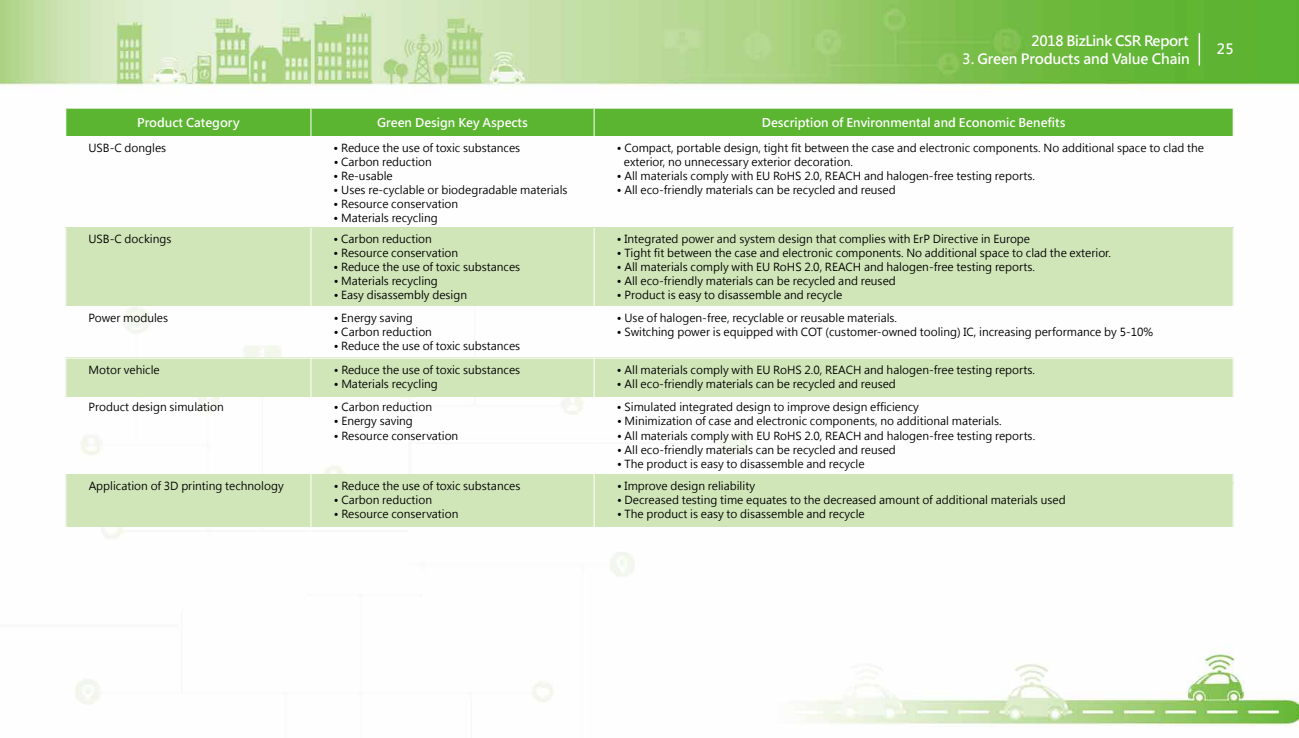
<style>
.page{position:relative;width:1299px;height:738px;background:#fff}
.page>*{position:absolute;margin:0;border:0;box-sizing:border-box;transform-origin:0 0}
.t1{font:700 14px "Microsoft Jheng Hei";letter-spacing:-.01em;color:#fff}
.t2{font:700 12px "Microsoft Jheng Hei";color:#fff}
.t3{font:11px/14px "Microsoft Jheng Hei";color:#000}
</style>
<div class="page">
<img style="left:0;top:0;width:1298px;height:727px">
<div style="left:594px;top:357px;width:639px;height:39px;background:#d0e6b9"></div>
<div style="left:311px;top:357px;width:283px;height:39px;background:#d0e6b9"></div>
<div style="left:66px;top:357px;width:245px;height:39px;background:#d0e6b9"></div>
<div style="left:594px;top:473px;width:639px;height:53px;background:#d0e6b9"></div>
<div style="left:311px;top:473px;width:283px;height:53px;background:#d0e6b9"></div>
<div style="left:66px;top:473px;width:245px;height:53px;background:#d0e6b9"></div>
<div style="left:594px;top:227px;width:639px;height:78px;background:#d0e6b9"></div>
<div style="left:311px;top:227px;width:283px;height:78px;background:#d0e6b9"></div>
<div style="left:66px;top:227px;width:245px;height:78px;background:#d0e6b9"></div>
<hr style="left:65px;top:137px;width:1px;height:90px;background:#fff">
<hr style="left:310px;top:137px;width:1px;height:90px;background:#fff">
<hr style="left:593px;top:137px;width:1px;height:90px;background:#fff">
<hr style="left:1232px;top:137px;width:1px;height:90px;background:#fff">
<hr style="left:65px;top:228px;width:1px;height:89px;background:#fff">
<hr style="left:310px;top:228px;width:1px;height:89px;background:#fff">
<hr style="left:593px;top:228px;width:1px;height:89px;background:#fff">
<hr style="left:1232px;top:228px;width:1px;height:89px;background:#fff">
<hr style="left:1232px;top:318px;width:1px;height:90px;background:#fff">
<hr style="left:65px;top:357px;width:246px;height:1px;background:#fff">
<hr style="left:65px;top:357px;width:1px;height:73px;background:#fff">
<hr style="left:311px;top:357px;width:283px;height:1px;background:#fff">
<hr style="left:310px;top:357px;width:1px;height:73px;background:#fff">
<hr style="left:594px;top:357px;width:639px;height:1px;background:#fff">
<hr style="left:593px;top:357px;width:1px;height:73px;background:#fff">
<hr style="left:1232px;top:409px;width:1px;height:73px;background:#fff">
<hr style="left:65px;top:430px;width:246px;height:1px;background:#fff">
<hr style="left:65px;top:431px;width:1px;height:111px;background:#fff">
<hr style="left:311px;top:430px;width:283px;height:1px;background:#fff">
<hr style="left:310px;top:431px;width:1px;height:111px;background:#fff">
<hr style="left:594px;top:430px;width:639px;height:1px;background:#fff">
<hr style="left:593px;top:431px;width:1px;height:111px;background:#fff">
<hr style="left:1232px;top:483px;width:1px;height:111px;background:#fff">
<hr style="left:65px;top:107px;width:246px;height:1px;background:#fff">
<hr style="left:311px;top:107px;width:283px;height:1px;background:#fff">
<hr style="left:594px;top:107px;width:639px;height:1px;background:#fff">
<div style="left:65px;top:108px;width:1168px;height:28px;background:#5cb531"></div>
<hr style="left:65px;top:136px;width:246px;height:1px;background:#fff">
<hr style="left:311px;top:136px;width:283px;height:1px;background:#fff">
<hr style="left:594px;top:136px;width:639px;height:1px;background:#fff">
<hr style="left:1198px;top:34px;width:1px;height:31px;background:#fff">
<p class="t1" style="left:1031px;top:32px;width:159px">2018 BizLink CSR Report</p>
<p class="t1" style="left:962px;top:50px;width:229px">3. Green Products and Value Chain</p>
<p class="t1" style="left:1216px;top:40px;width:18px">25</p>
<p class="t2" style="left:137px;top:115px;width:104px">Product Category</p>
<p class="t2" style="left:377px;top:115px;width:152px">Green Design Key Aspects</p>
<p class="t2" style="left:761px;top:115px;width:305px">Description of Environmental and Economic Benefits</p>
<p class="t3" style="left:88px;top:140px;width:79px">USB-C dongles</p>
<p class="t3" style="left:333px;top:140px;width:188px">• Reduce the use of toxic substances</p>
<p class="t3" style="left:333px;top:154px;width:100px">• Carbon reduction</p>
<p class="t3" style="left:333px;top:168px;width:61px">• Re-usable</p>
<p class="t3" style="left:333px;top:182px;width:235px">• Uses re-cyclable or biodegradable materials</p>
<p class="t3" style="left:333px;top:197px;width:126px">• Resource conservation</p>
<p class="t3" style="left:333px;top:211px;width:106px">• Materials recycling</p>
<p class="t3" style="left:624px;top:140px;width:581px;text-indent:-7px">• Compact, portable design, tight fit between the case and electronic components. No additional space to clad the exterior, no unnecessary exterior decoration.</p>
<p class="t3" style="left:617px;top:168px;width:419px">• All materials comply with EU RoHS 2.0, REACH and halogen-free testing reports.</p>
<p class="t3" style="left:617px;top:183px;width:280px">• All eco-friendly materials can be recycled and reused</p>
<p class="t3" style="left:88px;top:232px;width:84px">USB-C dockings</p>
<p class="t3" style="left:333px;top:232px;width:100px">• Carbon reduction</p>
<p class="t3" style="left:333px;top:246px;width:126px">• Resource conservation</p>
<p class="t3" style="left:333px;top:260px;width:188px">• Reduce the use of toxic substances</p>
<p class="t3" style="left:333px;top:274px;width:106px">• Materials recycling</p>
<p class="t3" style="left:333px;top:288px;width:135px">• Easy disassembly design</p>
<p class="t3" style="left:617px;top:232px;width:415px">• Integrated power and system design that complies with ErP Directive in Europe</p>
<p class="t3" style="left:617px;top:246px;width:495px">• Tight fit between the case and electronic components. No additional space to clad the exterior.</p>
<p class="t3" style="left:617px;top:260px;width:419px">• All materials comply with EU RoHS 2.0, REACH and halogen-free testing reports.</p>
<p class="t3" style="left:617px;top:274px;width:280px">• All eco-friendly materials can be recycled and reused</p>
<p class="t3" style="left:617px;top:288px;width:227px">• Product is easy to disassemble and recycle</p>
<p class="t3" style="left:89px;top:310px;width:81px">Power modules</p>
<p class="t3" style="left:334px;top:310px;width:81px">• Energy saving</p>
<p class="t3" style="left:334px;top:324px;width:100px">• Carbon reduction</p>
<p class="t3" style="left:334px;top:338px;width:188px">• Reduce the use of toxic substances</p>
<p class="t3" style="left:617px;top:310px;width:282px">• Use of halogen-free, recyclable or reusable materials.</p>
<p class="t3" style="left:617px;top:324px;width:538px">• Switching power is equipped with COT (customer-owned tooling) IC, increasing performance by 5-10%</p>
<p class="t3" style="left:89px;top:362px;width:73px">Motor vehicle</p>
<p class="t3" style="left:334px;top:362px;width:188px">• Reduce the use of toxic substances</p>
<p class="t3" style="left:334px;top:376px;width:106px">• Materials recycling</p>
<p class="t3" style="left:617px;top:362px;width:419px">• All materials comply with EU RoHS 2.0, REACH and halogen-free testing reports.</p>
<p class="t3" style="left:617px;top:376px;width:280px">• All eco-friendly materials can be recycled and reused</p>
<p class="t3" style="left:89px;top:400px;width:137px">Product design simulation</p>
<p class="t3" style="left:334px;top:400px;width:100px">• Carbon reduction</p>
<p class="t3" style="left:334px;top:414px;width:81px">• Energy saving</p>
<p class="t3" style="left:334px;top:428px;width:126px">• Resource conservation</p>
<p class="t3" style="left:617px;top:400px;width:303px">• Simulated integrated design to improve design efficiency</p>
<p class="t3" style="left:617px;top:414px;width:386px">• Minimization of case and electronic components, no additional materials.</p>
<p class="t3" style="left:617px;top:428px;width:419px">• All materials comply with EU RoHS 2.0, REACH and halogen-free testing reports.</p>
<p class="t3" style="left:617px;top:442px;width:280px">• All eco-friendly materials can be recycled and reused</p>
<p class="t3" style="left:617px;top:456px;width:249px">• The product is easy to disassemble and recycle</p>
<p class="t3" style="left:89px;top:479px;width:196px">Application of 3D printing technology</p>
<p class="t3" style="left:334px;top:479px;width:188px">• Reduce the use of toxic substances</p>
<p class="t3" style="left:334px;top:493px;width:100px">• Carbon reduction</p>
<p class="t3" style="left:334px;top:507px;width:126px">• Resource conservation</p>
<p class="t3" style="left:617px;top:479px;width:139px">• Improve design reliability</p>
<p class="t3" style="left:617px;top:493px;width:450px">• Decreased testing time equates to the decreased amount of additional materials used</p>
<p class="t3" style="left:617px;top:507px;width:249px">• The product is easy to disassemble and recycle</p>
</div>
